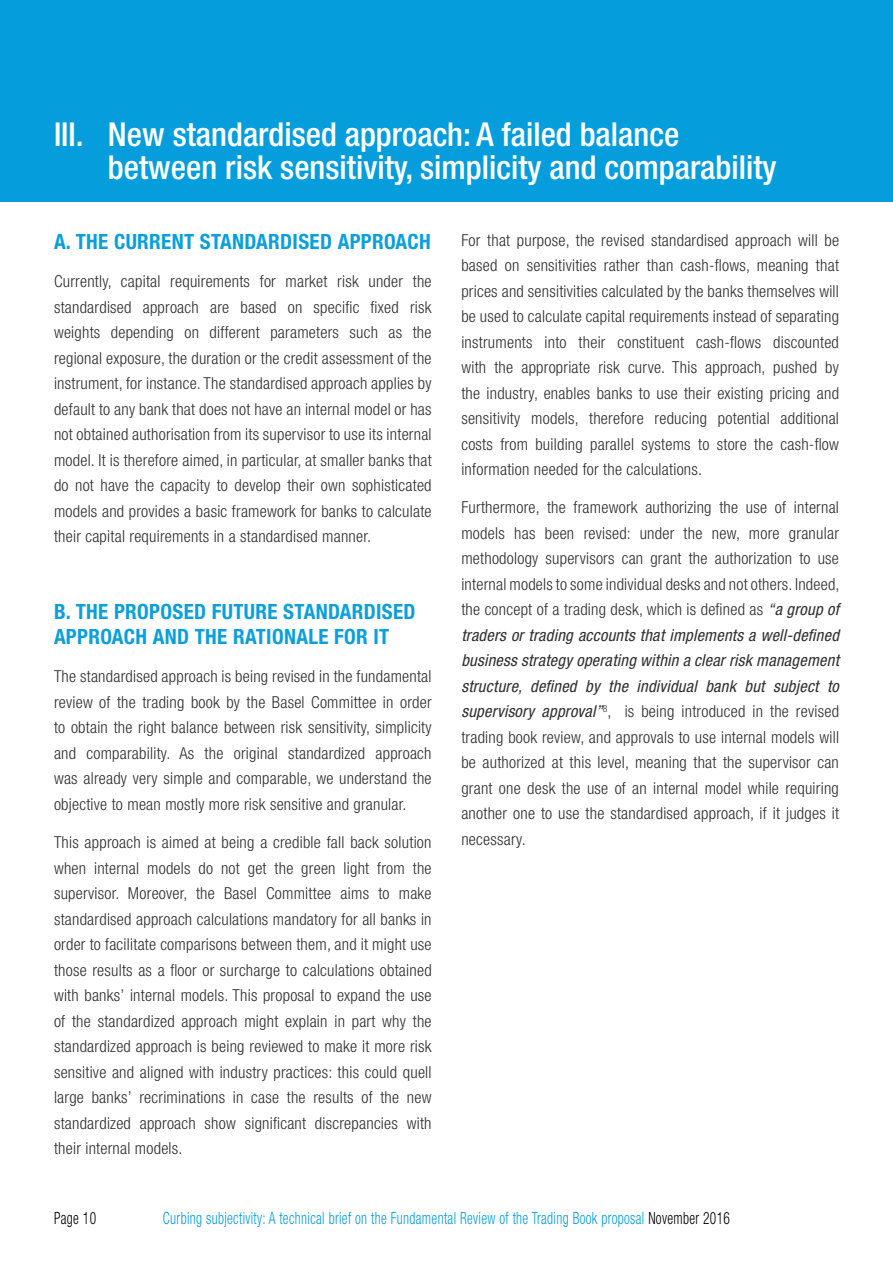
<style>
.page{position:relative;width:893px;height:1263px;background:#fff}
.page>*{position:absolute;margin:0;border:0;box-sizing:border-box;transform-origin:0 0}
.t1{font:500 condensed 33px/33px "Helvetica Neue LT Std";color:#fff}
.t2{font:700 condensed 21px/25.5px "Helvetica Neue LT Std";letter-spacing:.015em;color:#0c9fdc}
.t3{font:300 condensed 16.8px "Helvetica Neue LT Std";letter-spacing:.025em;color:#069ddc;scale:.8 1}
.t4{font:300 condensed 16.8px "Helvetica Neue LT Std";letter-spacing:.025em;color:#000;scale:.8 1}
.t5{font:300 condensed 16.5px/25.5px "Helvetica Neue LT Std";letter-spacing:.015em;color:#312f30;text-align:justify}
.s1{font-weight:400;font-style:italic}
.s2{color:#000}
</style>
<div class="page">
<div style="left:0;top:0;width:893px;height:202px;background:#069ddc"></div>
<h1 class="t1" style="left:108px;top:117px;width:670px;text-indent:-54px">III. New standardised approach: A failed balance between risk sensitivity, simplicity and comparability</h1>
<p class="t2" style="left:54px;top:228px;width:378px">A. THE CURRENT STANDARDISED APPROACH</p>
<p class="t5" style="left:54px;top:268px;width:379px">Currently, capital requirements for market risk under the standardised approach are based on specific fixed risk weights depending on different parameters such as the regional exposure, the duration or the credit assessment of the instrument, for instance. The standardised approach applies by default to any bank that does not have an internal model or has not obtained authorisation from its supervisor to use its internal model. It is therefore aimed, in particular, at smaller banks that do not have the capacity to develop their own sophisticated models and provides a basic framework for banks to calculate their capital requirements in a standardised manner.</p>
<p class="t2" style="left:54px;top:598px;width:363px">B. THE PROPOSED FUTURE STANDARDISED<br>APPROACH AND THE RATIONALE FOR IT</p>
<p class="t5" style="left:54px;top:664px;width:379px">The standardised approach is being revised in the fundamental review of the trading book by the Basel Committee in order to obtain the right balance between risk sensitivity, simplicity and comparability. As the original standardized approach was already very simple and comparable, we understand the objective to mean mostly more risk sensitive and granular.</p>
<p class="t5" style="left:54px;top:829px;width:379px">This approach is aimed at being a credible fall back solution when internal models do not get the green light from the supervisor. Moreover, the Basel Committee aims to make standardised approach calculations mandatory for all banks in order to facilitate comparisons between them, and it might use those results as a floor or surcharge to calculations obtained with banks’ internal models. This proposal to expand the use of the standardized approach might explain in part why the standardized approach is being reviewed to make it more risk sensitive and aligned with industry practices: this could quell large banks’ recriminations in case the results of the new standardized approach show significant discrepancies with their internal models.</p>
<p class="t5" style="left:461px;top:227px;width:379px">For that purpose, the revised standardised approach will be based on sensitivities rather than cash-flows, meaning that prices and sensitivities calculated by the banks themselves will be used to calculate capital requirements instead of separating instruments into their constituent cash-flows discounted with the appropriate risk curve. This approach, pushed by the industry, enables banks to use their existing pricing and sensitivity models, therefore reducing potential additional costs from building parallel systems to store the cash-flow information needed for the calculations.</p>
<p class="t5" style="left:461px;top:495px;width:380px">Furthermore, the framework authorizing the use of internal models has been revised: under the new, more granular methodology supervisors can grant the authorization to use internal models to some individual desks and not others. Indeed, the concept of a trading desk, which is defined as <span class="s1">“a group of traders or trading accounts that implements a well-defined business strategy operating within a clear risk management structure, defined by the individual bank but subject to supervisory approval”</span><sup>8</sup>, is being introduced in the revised trading book review, and approvals to use internal models will be authorized at this level, meaning that the supervisor can grant one desk the use of an internal model while requiring another one to use the standardised approach, if it judges it necessary.</p>
<p class="t4" style="left:54px;top:1208px;width:54px">Page 10</p>
<p class="t3" style="left:163px;top:1208px;width:710px">Curbing subjectivity: A technical brief on the Fundamental Review of the Trading Book proposal <span class="s2">November 2016</span></p>
</div>
